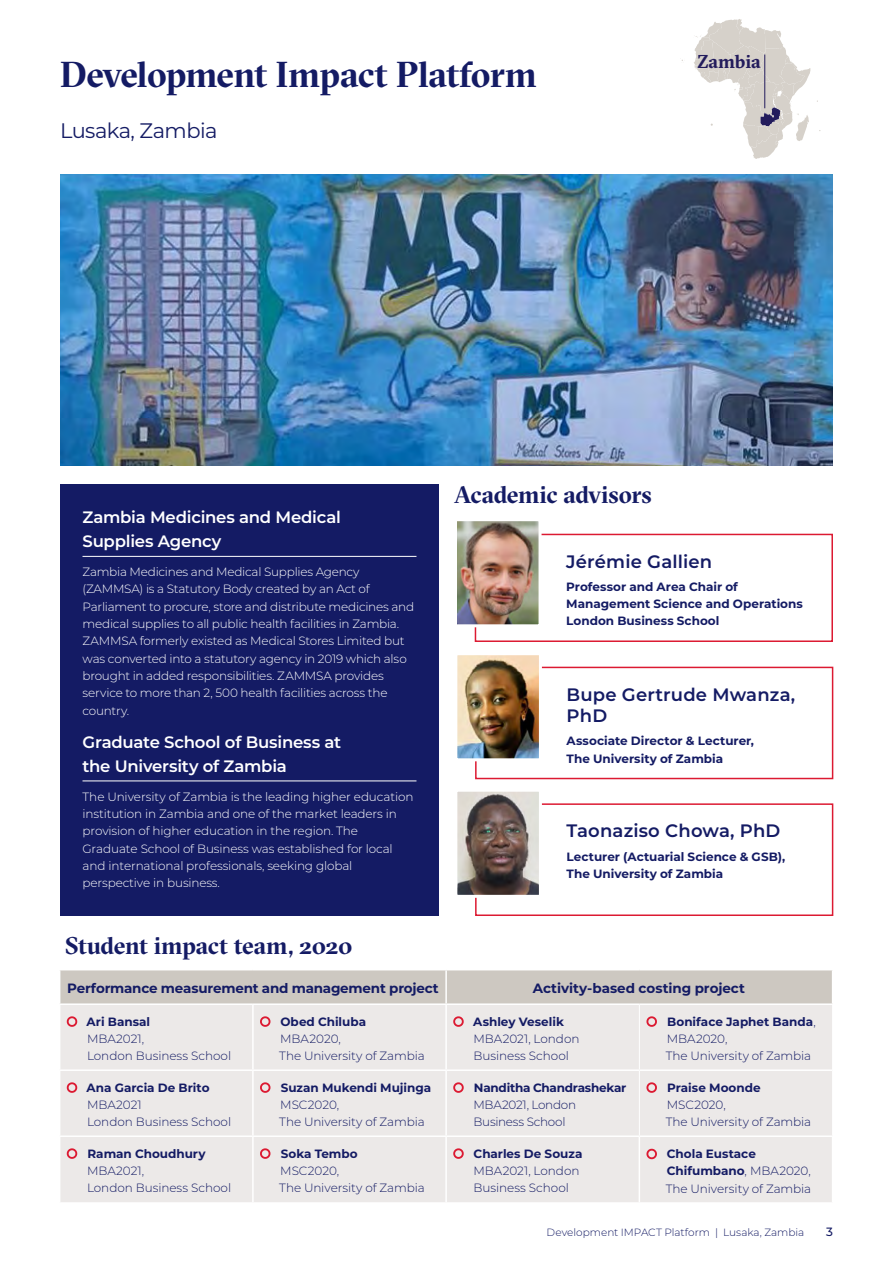
<style>
.page{position:relative;width:893px;height:1263px;background:#fff}
.page>*{position:absolute;margin:0;border:0;box-sizing:border-box;transform-origin:0 0}
.H1a{font:700 36px "GT Sectra Fine";letter-spacing:-.02em;color:#141b64}
.t1{font:700 24px "GT Sectra Fine";letter-spacing:-.01em;color:#141b64}
.Standfirst{font:21px "Montserrat";letter-spacing:-.025em;color:#141b64}
.t2{font:700 18.6px "GT Sectra";color:#231c5c}
.Faculty_profile_name{font:600 18px/21.6px "Montserrat";letter-spacing:.01em;color:#141b64}
.H3_rule{font:600 16.5px/24px "Montserrat";letter-spacing:-.015em;color:#fff}
.t3{font:700 13.5px "Montserrat";letter-spacing:-.015em;color:#141b64}
.t4{font:300 12px/17.2px "Montserrat";letter-spacing:-.005em;color:#141b64}
.H3_rule-2{font:300 12px/17.2px "Montserrat";letter-spacing:-.02em;color:#fff}
.Body_brochure{font:300 12px/17px "Montserrat";letter-spacing:-.01em;color:#fff}
.Body_brochure-2{font:700 12px/17.2px "Montserrat";color:#141b64}
.t5{font:300 12px/17.2px "Montserrat";letter-spacing:-.025em;color:#141b64}
.t6{font:500 12px "Montserrat";color:#141b64}
.t7{font:300 10.5px "Montserrat";color:#141b64}
.s1{color:#dc1a32}
.s2{font-weight:700}
</style>
<div class="page">
<svg style="left:694px;top:19px;width:117px;height:140px"></svg>
<hr style="left:764px;top:55px;width:1px;height:53px;background:#231c5c">
<img style="left:60px;top:175px;width:773px;height:291px">
<div style="left:60px;top:484px;width:379px;height:432px;background:#141b64"></div>
<hr style="left:82px;top:556px;width:334px;height:1px;background:#fff">
<hr style="left:82px;top:780px;width:334px;height:1px;background:#fff">
<div style="left:475px;top:534px;width:358px;height:108px;border:2px solid #dc1a32"></div>
<img style="left:458px;top:522px;width:80px;height:101px">
<div style="left:454px;top:518px;width:88px;height:109px;border:3px solid #fff"></div>
<div style="left:475px;top:667px;width:358px;height:112px;border:2px solid #dc1a32"></div>
<img style="left:458px;top:656px;width:80px;height:101px">
<div style="left:454px;top:652px;width:88px;height:109px;border:3px solid #fff"></div>
<div style="left:475px;top:803px;width:358px;height:113px;border:2px solid #dc1a32"></div>
<img style="left:458px;top:793px;width:80px;height:101px">
<div style="left:454px;top:789px;width:88px;height:109px;border:3px solid #fff"></div>
<div style="left:60px;top:1005px;width:772px;height:197px;background:#ece9e8"></div>
<div style="left:60px;top:970px;width:772px;height:33px;background:#cdc8c1"></div>
<hr style="left:252px;top:1005px;width:2px;height:64px;background:#fff">
<hr style="left:445px;top:1005px;width:2px;height:64px;background:#fff">
<hr style="left:59px;top:1069px;width:194px;height:2px;background:#fff">
<hr style="left:253px;top:1069px;width:193px;height:2px;background:#fff">
<hr style="left:252px;top:1071px;width:2px;height:64px;background:#fff">
<hr style="left:446px;top:1069px;width:193px;height:2px;background:#fff">
<hr style="left:445px;top:1071px;width:2px;height:64px;background:#fff">
<hr style="left:59px;top:1135px;width:194px;height:2px;background:#fff">
<hr style="left:253px;top:1135px;width:193px;height:2px;background:#fff">
<hr style="left:252px;top:1137px;width:2px;height:65px;background:#fff">
<hr style="left:446px;top:1135px;width:193px;height:2px;background:#fff">
<hr style="left:445px;top:1137px;width:2px;height:65px;background:#fff">
<hr style="left:639px;top:1137px;width:1px;height:65px;background:#fff">
<hr style="left:445px;top:970px;width:2px;height:33px;background:#fff">
<hr style="left:639px;top:1005px;width:1px;height:64px;background:#fff">
<hr style="left:639px;top:1071px;width:1px;height:64px;background:#fff">
<hr style="left:639px;top:1069px;width:193px;height:2px;background:#fff">
<hr style="left:639px;top:1135px;width:194px;height:2px;background:#fff">
<p class="H1a" style="left:60px;top:53px;width:478px">Development Impact Platform</p>
<p class="Standfirst" style="left:60px;top:116px;width:159px">Lusaka, Zambia</p>
<p class="t2" style="left:698px;top:50px;width:65px">Zambia</p>
<h3 class="t1" style="left:454px;top:480px;width:199px">Academic advisors</h3>
<p class="H3_rule" style="left:82px;top:504px;width:260px">Zambia Medicines and Medical<br>Supplies Agency</p>
<p class="H3_rule-2" style="left:82px;top:563px;width:289px;line-height:16.6px">Zambia Medicines and Medical Supplies Agency (ZAMMSA) is a Statutory Body created by an Act of</p>
<p class="H3_rule-2" style="left:82px;top:598px;width:333px">Parliament to procure, store and distribute medicines and medical supplies to all public health facilities in Zambia.<br>ZAMMSA formerly existed as Medical Stores Limited but was converted into a statutory agency in 2019 which also brought in added responsibilities. ZAMMSA provides service to more than 2, 500 health facilities across the country.</p>
<p class="H3_rule" style="left:82px;top:729px;width:260px">Graduate School of Business at the University of Zambia</p>
<p class="Body_brochure" style="left:82px;top:788px;width:333px">The University of Zambia is the leading higher education institution in Zambia and one of the market leaders in provision of higher education in the region. The</p>
<p class="Body_brochure" style="left:82px;top:839px;width:312px">Graduate School of Business was established for local and international professionals, seeking global perspective in business.</p>
<p class="Faculty_profile_name" style="left:566px;top:550px;width:148px">Jérémie Gallien</p>
<p class="Body_brochure-2" style="left:566px;top:577px;width:238px">Professor and Area Chair of<br>Management Science and Operations<br>London Business School</p>
<p class="Faculty_profile_name" style="left:567px;top:683px;width:230px">Bupe Gertrude Mwanza,<br>PhD</p>
<p class="Body_brochure-2" style="left:567px;top:732px;width:189px">Associate Director &amp; Lecturer,<br>The University of Zambia</p>
<p class="Faculty_profile_name" style="left:567px;top:819px;width:215px">Taonaziso Chowa, PhD</p>
<p class="Body_brochure-2" style="left:567px;top:847px;width:220px">Lecturer (Actuarial Science &amp; GSB),<br>The University of Zambia</p>
<h3 class="t1" style="left:65px;top:931px;width:289px">Student impact team, 2020</h3>
<p class="t3" style="left:67px;top:979px;width:373px">Performance measurement and management project</p>
<p class="t3" style="left:533px;top:979px;width:214px">Activity-based costing project</p>
<p class="t4" style="left:87px;top:1012px;width:146px;text-indent:-20px"><span class="s1">●</span> <span class="s2">Ari Bansal<br></span>MBA2021,<br>London Business School</p>
<p class="t4" style="left:279px;top:1012px;width:147px;text-indent:-19px"><span class="s1">●</span> <span class="s2">Obed Chiluba<br></span>MBA2020,<br>The University of Zambia</p>
<p class="t4" style="left:473px;top:1012px;width:108px;text-indent:-20px"><span class="s1">●</span> <span class="s2">Ashley Veselik<br></span>MBA2021, London<br>Business School</p>
<p class="t4" style="left:666px;top:1012px;width:152px;text-indent:-19px"><span class="s1">●</span> <span class="s2">Boniface Japhet Banda</span>,<br>MBA2020,<br>The University of Zambia</p>
<p class="t4" style="left:87px;top:1078px;width:146px;text-indent:-20px"><span class="s1">●</span> <span class="s2">Ana Garcia De Brito<br></span>MBA2021<br>London Business School</p>
<p class="t4" style="left:279px;top:1078px;width:153px;text-indent:-19px"><span class="s1">●</span> <span class="s2">Suzan Mukendi Mujinga<br></span>MSC2020,<br>The University of Zambia</p>
<p class="t5" style="left:473px;top:1078px;width:154px;text-indent:-20px"><span class="s1">●</span> <span class="s2">Nanditha Chandrashekar<br></span>MBA2021, London<br>Business School</p>
<p class="t4" style="left:666px;top:1078px;width:147px;text-indent:-19px"><span class="s1">●</span> <span class="s2">Praise Moonde<br></span>MSC2020,<br>The University of Zambia</p>
<p class="t4" style="left:87px;top:1144px;width:146px;text-indent:-20px"><span class="s1">●</span> <span class="s2">Raman Choudhury<br></span>MBA2021,<br>London Business School</p>
<p class="t4" style="left:279px;top:1144px;width:147px;text-indent:-19px"><span class="s1">●</span> <span class="s2">Soka Tembo<br></span>MSC2020,<br>The University of Zambia</p>
<p class="t4" style="left:473px;top:1144px;width:110px;text-indent:-20px"><span class="s1">●</span> <span class="s2">Charles De Souza<br></span>MBA2021, London<br>Business School</p>
<p class="t4" style="left:666px;top:1145px;width:147px;text-indent:-19px"><span class="s1">●</span> <span class="s2">Chola Eustace<br>Chifumbano</span>, MBA2020,<br>The University of Zambia</p>
<p class="t7" style="left:547px;top:1225px;width:259px">Development IMPACT Platform | Lusaka, Zambia</p>
<p class="t6" style="left:826px;top:1223px;width:8px">3</p>
</div>
